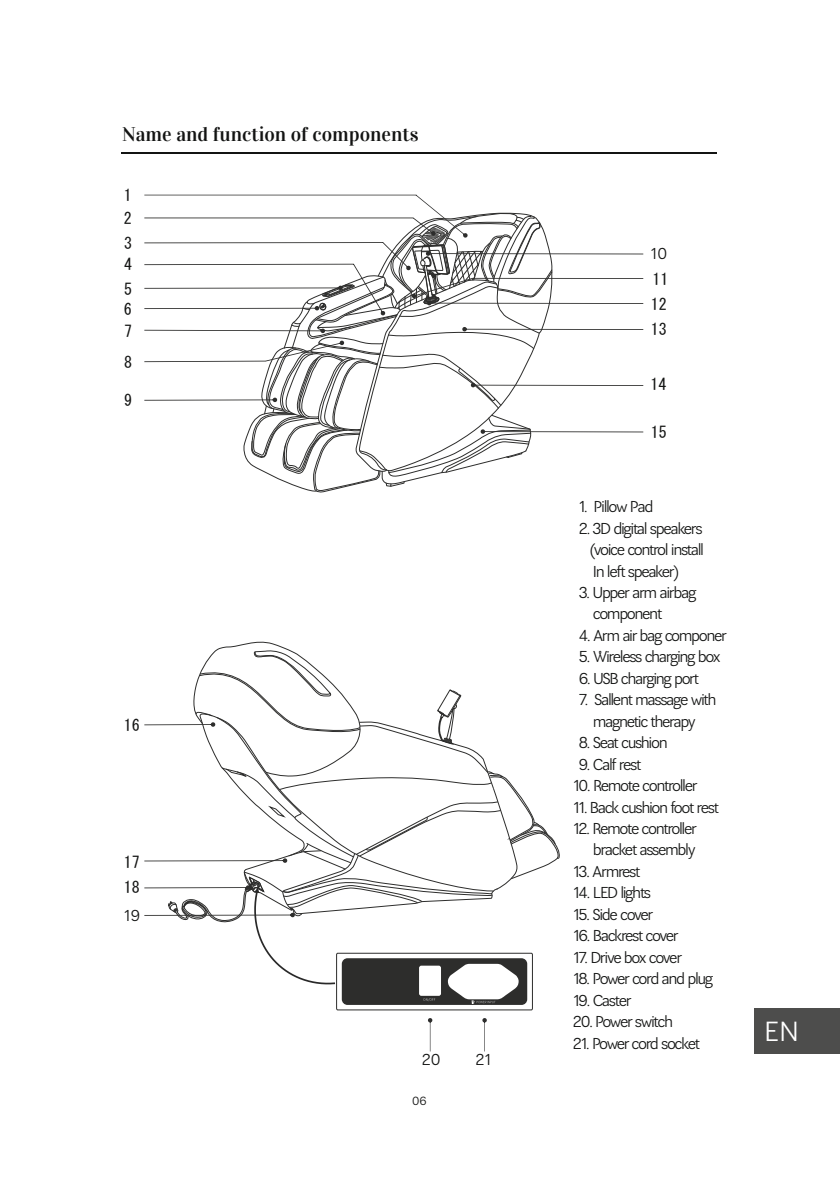
<style>
.page{position:relative;width:840px;height:1191px;background:#fff}
.page>*{position:absolute;margin:0;border:0;box-sizing:border-box;transform-origin:0 0}
.t1{font:28px "Lean O Sans FY";color:#fff}
.t2{font:20px "Vidaloka Regular PL";color:#131413}
.t3{font:16px/21.4px "Lean O Sans FY";letter-spacing:-.09em;color:#131413;text-align:justify}
.t4{font:16px/25px "MS Gothic";color:#131413}
.t5{font:12px "Lean O Sans FY";color:#131413}
</style>
<div class="page">
<hr style="left:121px;top:152px;width:595px;height:1px;background:#131413">
<div style="left:754px;top:1008px;width:85px;height:45px;background:#4d4d4c"></div>
<svg style="left:144px;top:195px;width:499px;height:298px"></svg>
<svg style="left:428px;top:1018px;width:4px;height:33px"></svg>
<svg style="left:482px;top:1018px;width:4px;height:33px"></svg>
<div style="left:336px;top:953px;width:196px;height:57px;background:#fff;border:1px solid #2d2d2c"></div>
<div style="left:341px;top:958px;width:186px;height:47px;background:#2d2d2c;border-radius:6px"></div>
<svg style="left:144px;top:650px;width:415px;height:353px"></svg>
<p class="t2" style="left:122px;top:122px;width:298px">Name and function of components</p>
<p class="t4" style="left:124px;top:183px;width:10px;line-height:24.2px;text-align:justify">1<br>2<br>3</p>
<p class="t4" style="left:124px;top:252px;width:10px">4<br>5</p>
<p class="t4" style="left:124px;top:298px;width:10px;line-height:21.8px">6<br>7</p>
<p class="t4" style="left:124px;top:350px;width:9px">8</p>
<p class="t4" style="left:124px;top:388px;width:9px">9</p>
<p class="t4" style="left:124px;top:713px;width:17px">16</p>
<p class="t4" style="left:124px;top:850px;width:17px">17<br>18</p>
<p class="t3" style="left:124px;top:906px;width:18px">19</p>
<p class="t3" style="left:421px;top:1050px;width:20px">20</p>
<p class="t3" style="left:475px;top:1050px;width:18px">21</p>
<p class="t5" style="left:412px;top:1096px;width:16px">06</p>
<p class="t3" style="left:650px;top:244px;width:18px">10</p>
<p class="t4" style="left:650px;top:267px;width:19px;text-align:justify">11<br>12<br>13</p>
<p class="t4" style="left:650px;top:372px;width:17px">14</p>
<p class="t4" style="left:650px;top:419px;width:17px">15</p>
<p class="t3" style="left:578px;top:497px;width:76px">1. Pillow Pad</p>
<p class="t3" style="left:589px;top:519px;width:116px;text-indent:-11px">2. 3D digital speakers (voice control install In left speaker)</p>
<p class="t3" style="left:592px;top:583px;width:105px;text-indent:-14px">3. Upper arm airbag component</p>
<p class="t3" style="left:578px;top:626px;width:150px">4. Arm air bag componer</p>
<p class="t3" style="left:578px;top:647px;width:143px">5. Wireless charging box</p>
<p class="t3" style="left:578px;top:669px;width:122px">6. USB charging port</p>
<p class="t3" style="left:578px;top:690px;width:139px;text-align:center">7. Sallent massage with magnetic therapy</p>
<p class="t3" style="left:578px;top:733px;width:91px">8. Seat cushion</p>
<p class="t3" style="left:578px;top:755px;width:64px">9. Calf rest</p>
<p class="t3" style="left:572px;top:776px;width:126px">10. Remote controller</p>
<p class="t3" style="left:572px;top:798px;width:147px">11. Back cushion foot rest</p>
<p class="t3" style="left:572px;top:819px;width:125px;text-align:right">12. Remote controller bracket assembly</p>
<p class="t3" style="left:572px;top:862px;width:69px">13. Armrest</p>
<p class="t3" style="left:572px;top:883px;width:80px">14. LED lights</p>
<p class="t3" style="left:572px;top:905px;width:82px">15. Side cover</p>
<p class="t3" style="left:572px;top:926px;width:107px">16. Backrest cover</p>
<p class="t3" style="left:572px;top:948px;width:111px">17. Drive box cover</p>
<p class="t3" style="left:572px;top:969px;width:142px">18. Power cord and plug</p>
<p class="t3" style="left:572px;top:991px;width:60px">19. Caster</p>
<p class="t3" style="left:572px;top:1012px;width:102px">20. Power switch</p>
<p class="t3" style="left:572px;top:1034px;width:129px">21. Power cord socket</p>
<h1 class="t1" style="left:763px;top:1020px;width:37px">EN</h1>
</div>
